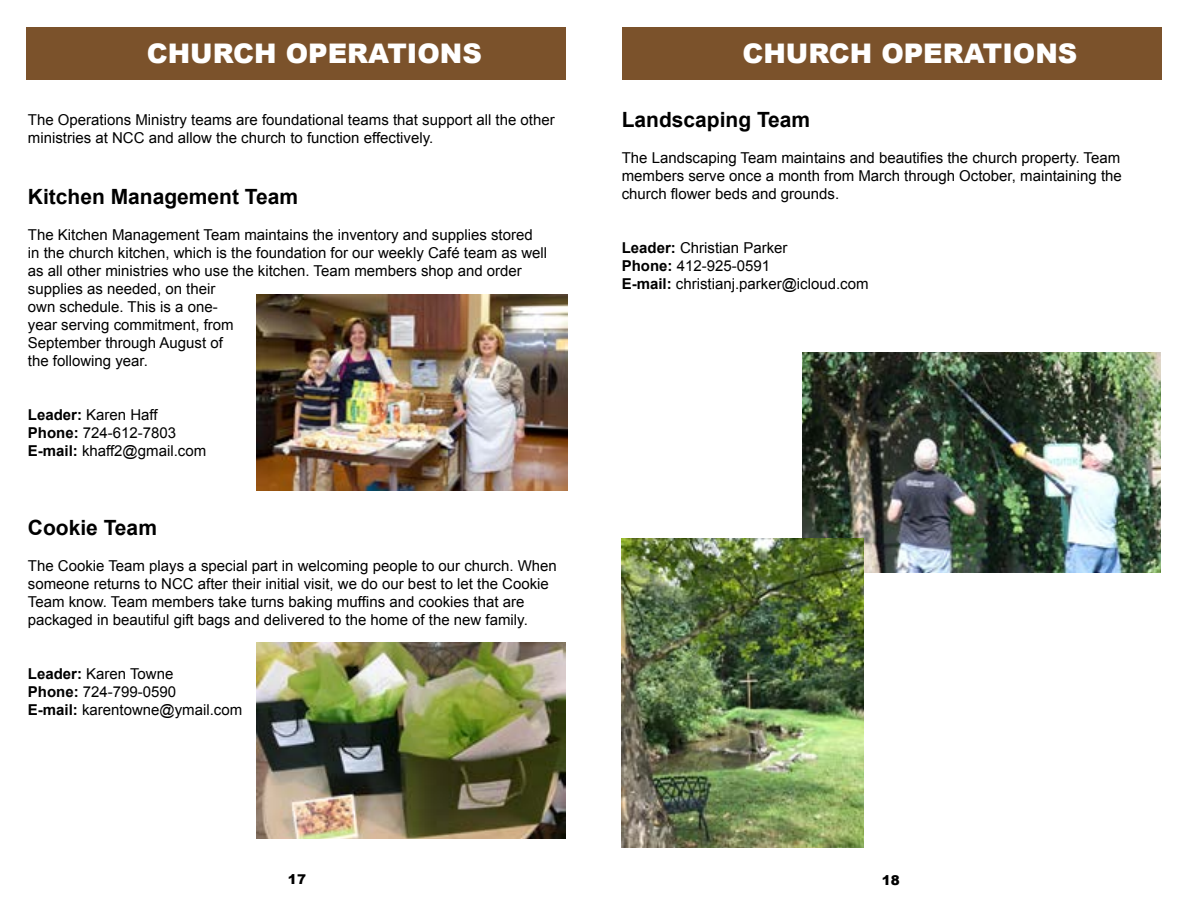
<style>
.page{position:relative;width:1188px;height:918px;background:#fff}
.page>*{position:absolute;margin:0;border:0;box-sizing:border-box;transform-origin:0 0}
.t1{font:900 27px "Arial";color:#fff}
.t2{font:700 21px "Arial";color:#000}
.t3{font:15px/18px "Arial";color:#000}
.t4{font:900 13.5px "Arial";color:#000}
.s1{font-weight:700}
</style>
<div class="page">
<div style="left:26px;top:27px;width:540px;height:52px;background:#7b522b"></div>
<img style="left:257px;top:643px;width:308px;height:196px">
<img style="left:257px;top:294px;width:311px;height:196px">
<div style="left:622px;top:27px;width:540px;height:52px;background:#7b522b"></div>
<img style="left:802px;top:352px;width:359px;height:221px">
<img style="left:622px;top:538px;width:242px;height:310px">
<h1 class="t1" style="left:147px;top:34px;width:337px">CHURCH OPERATIONS</h1>
<h1 class="t1" style="left:742px;top:34px;width:337px">CHURCH OPERATIONS</h1>
<p class="t3" style="left:28px;top:111px;width:528px">The Operations Ministry teams are foundational teams that support all the other ministries at NCC and allow the church to function effectively.</p>
<h2 class="t2" style="left:28px;top:183px;width:272px">Kitchen Management Team</h2>
<p class="t3" style="left:28px;top:226px;width:521px">The Kitchen Management Team maintains the inventory and supplies stored in the church kitchen, which is the foundation for our weekly Café team as well as all other ministries who use the kitchen. Team members shop and order supplies as needed, on their<br>own schedule. This is a one-<br>year serving commitment, from<br>September through August of<br>the following year.</p>
<p class="t3" style="left:28px;top:406px;width:180px"><span class="s1">Leader:</span> Karen Haff<br><span class="s1">Phone:</span> 724-612-7803<br><span class="s1">E-mail:</span> khaff2@gmail.com</p>
<h2 class="t2" style="left:28px;top:514px;width:131px">Cookie Team</h2>
<p class="t3" style="left:28px;top:557px;width:531px">The Cookie Team plays a special part in welcoming people to our church. When someone returns to NCC after their initial visit, we do our best to let the Cookie Team know. Team members take turns baking muffins and cookies that are packaged in beautiful gift bags and delivered to the home of the new family.</p>
<p class="t3" style="left:28px;top:665px;width:216px"><span class="s1">Leader:</span> Karen Towne<br><span class="s1">Phone:</span> 724-799-0590<br><span class="s1">E-mail:</span> karentowne@ymail.com</p>
<h2 class="t2" style="left:622px;top:105px;width:190px">Landscaping Team</h2>
<p class="t3" style="left:622px;top:149px;width:502px;text-align:justify">The Landscaping Team maintains and beautifies the church property. Team members serve once a month from March through October, maintaining the church flower beds and grounds.</p>
<p class="t3" style="left:622px;top:239px;width:248px"><span class="s1">Leader:</span> Christian Parker<br><span class="s1">Phone:</span> 412-925-0591<br><span class="s1">E-mail:</span> christianj.parker@icloud.com</p>
<p class="t4" style="left:288px;top:870px;width:20px">17</p>
<p class="t4" style="left:882px;top:870px;width:20px">18</p>
</div>
